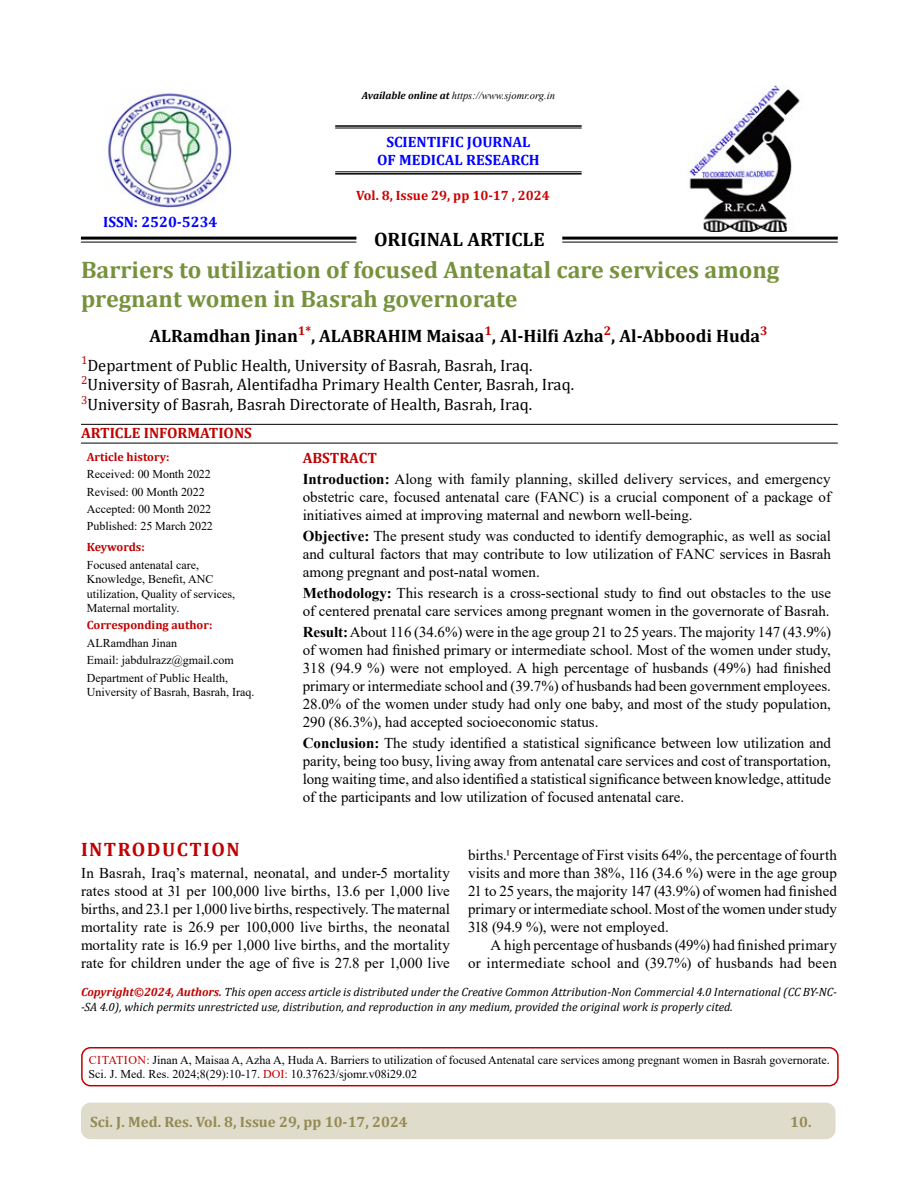
<style>
.page{position:relative;width:918px;height:1188px;background:#fff}
.page>*{position:absolute;margin:0;border:0;box-sizing:border-box;transform-origin:0 0}
.t1{font:700 24px/28.8px "Cambria";color:#76923c}
.t2{font:700 19.5px "Cambria";color:#000}
.t3{font:700 19.5px "Cambria";letter-spacing:.075em;color:#c00000}
.t4{font:700 18px "Cambria";color:#000}
.t5{font:16.5px/19.8px "Cambria";color:#000}
.t6{font:15px/18px "Times New Roman";color:#000;text-align:justify}
.t7{font:700 15px/18px "Cambria";color:#00f;text-align:center}
.t8{font:700 15px "Cambria";color:#948a54}
.t9{font:700 15px "Cambria";color:#c00000}
.t10{font:700 13.5px "Cambria";color:#c00}
.t11{font:12px/17.4px "Times New Roman";color:#000}
.t12{font:italic 12px/14.4px "Cambria";color:#000}
.t13{font:700 12px "Cambria";color:#c00000}
.t14{font:italic 10.5px "Times New Roman";color:#000}
.s1{font-family:"Cambria";font-weight:700}
.s2{font-weight:700}
.s3{font-weight:700;color:#c00000}
.s4{color:#c00000}
</style>
<div class="page">
<img style="left:689px;top:86px;width:111px;height:146px">
<img style="left:108px;top:91px;width:124px;height:117px">
<div style="left:81px;top:1103px;width:755px;height:36px;background:#dfdccc;border-radius:9px"></div>
<hr style="left:81px;top:237px;width:275px;height:3px;background:#000">
<hr style="left:81px;top:242px;width:275px;height:1px;background:#000">
<hr style="left:562px;top:237px;width:276px;height:3px;background:#000">
<hr style="left:562px;top:242px;width:276px;height:1px;background:#000">
<hr style="left:81px;top:424px;width:757px;height:1px;background:#000">
<hr style="left:81px;top:443px;width:757px;height:1px;background:#000">
<div style="left:81px;top:1047px;width:758px;height:39px;border:2px solid #c00000;border-radius:9px"></div>
<hr style="left:335px;top:125px;width:247px;height:2px;background:#000">
<hr style="left:335px;top:128px;width:247px;height:1px;background:#000">
<hr style="left:335px;top:173px;width:247px;height:2px;background:#000">
<hr style="left:335px;top:172px;width:247px;height:1px;background:#000">
<p class="t7" style="left:103px;top:212px;width:116px">ISSN: 2520-5234</p>
<p class="t14" style="left:362px;top:88px;width:194px"><span class="s1">Available online at</span> https://www.sjomr.org.in</p>
<p class="t7" style="left:377px;top:132px;width:164px">SCIENTIFIC JOURNAL<br>OF MEDICAL RESEARCH</p>
<p class="t10" style="left:356px;top:186px;width:195px">Vol. 8, Issue 29, pp 10-17 , 2024</p>
<h2 class="t2" style="left:374px;top:226px;width:172px">ORIGINAL ARTICLE</h2>
<h1 class="t1" style="left:81px;top:254px;width:700px">Barriers to utilization of focused Antenatal care services among pregnant women in Basrah governorate</h1>
<p class="t4" style="left:150px;top:323px;width:620px">ALRamdhan Jinan<sup>1*</sup>, ALABRAHIM Maisaa<sup>1</sup>, Al-Hilfi Azha<sup>2</sup>, Al-Abboodi Huda<sup>3</sup></p>
<p class="t5" style="left:81px;top:355px;width:495px"><sup>1</sup>Department of Public Health, University of Basrah, Basrah, Iraq.<br><sup>2</sup>University of Basrah, Alentifadha Primary Health Center, Basrah, Iraq.<br><sup>3</sup>University of Basrah, Basrah Directorate of Health, Basrah, Iraq.</p>
<p class="t9" style="left:81px;top:423px;width:172px">ARTICLE INFORMATIONS</p>
<p class="t13" style="left:87px;top:448px;width:84px">Article history:</p>
<p class="t11" style="left:87px;top:465px;width:128px">Received: 00 Month 2022<br>Revised: 00 Month 2022<br>Accepted: 00 Month 2022<br>Published: 25 March 2022</p>
<p class="t13" style="left:87px;top:539px;width:60px">Keywords:</p>
<p class="t11" style="left:87px;top:557px;width:150px;line-height:14.4px">Focused antenatal care,<br>Knowledge, Benefit, ANC utilization, Quality of services,<br>Maternal mortality.</p>
<p class="t13" style="left:87px;top:617px;width:127px">Corresponding author:</p>
<p class="t11" style="left:87px;top:634px;width:149px">ALRamdhan Jinan<br>Email: jabdulrazz@gmail.com<br>Department of Public Health,</p>
<p class="t11" style="left:87px;top:683px;width:169px">University of Basrah, Basrah, Iraq.</p>
<p class="t9" style="left:303px;top:447px;width:76px">ABSTRACT</p>
<p class="t6" style="left:303px;top:470px;width:530px"><span class="s2">Introduction:</span> Along with family planning, skilled delivery services, and emergency obstetric care, focused antenatal care (FANC) is a crucial component of a package of initiatives aimed at improving maternal and newborn well-being.</p>
<p class="t6" style="left:303px;top:527px;width:530px"><span class="s2">Objective:</span> The present study was conducted to identify demographic, as well as social and cultural factors that may contribute to low utilization of FANC services in Basrah among pregnant and post-natal women.</p>
<p class="t6" style="left:303px;top:584px;width:530px"><span class="s2">Methodology:</span> This research is a cross-sectional study to find out obstacles to the use of centered prenatal care services among pregnant women in the governorate of Basrah.</p>
<p class="t6" style="left:303px;top:623px;width:530px"><span class="s2">Result:</span> About 116 (34.6%) were in the age group 21 to 25 years. The majority 147 (43.9%) of women had finished primary or intermediate school. Most of the women under study, 318 (94.9 %) were not employed. A high percentage of husbands (49%) had finished primary or intermediate school and (39.7%) of husbands had been government employees.<br>28.0% of the women under study had only one baby, and most of the study population, 290 (86.3%), had accepted socioeconomic status.</p>
<p class="t6" style="left:303px;top:734px;width:530px"><span class="s2">Conclusion:</span> The study identified a statistical significance between low utilization and parity, being too busy, living away from antenatal care services and cost of transportation, long waiting time, and also identified a statistical significance between knowledge, attitude of the participants and low utilization of focused antenatal care.</p>
<h2 class="t3" style="left:81px;top:835px;width:160px">INTRODUCTION</h2>
<p class="t6" style="left:81px;top:864px;width:371px">In Basrah, Iraq’s maternal, neonatal, and under-5 mortality rates stood at 31 per 100,000 live births, 13.6 per 1,000 live births, and 23.1 per 1,000 live births, respectively. The maternal mortality rate is 26.9 per 100,000 live births, the neonatal mortality rate is 16.9 per 1,000 live births, and the mortality rate for children under the age of five is 27.8 per 1,000 live</p>
<p class="t6" style="left:468px;top:846px;width:371px">births.¹ Percentage of First visits 64%, the percentage of fourth visits and more than 38%, 116 (34.6 %) were in the age group 21 to 25 years, the majority 147 (43.9%) of women had finished primary or intermediate school. Most of the women under study 318 (94.9 %), were not employed.</p>
<p class="t6" style="left:468px;top:936px;width:371px;text-align:right">A high percentage of husbands (49%) had finished primary<br>or intermediate school and (39.7%) of husbands had been</p>
<p class="t12" style="left:81px;top:985px;width:757px"><span class="s3">Copyright©2024, Authors.</span> This open access article is distributed under the Creative Common Attribution-Non Commercial 4.0 International (CC BY-NC--SA 4.0), which permits unrestricted use, distribution, and reproduction in any medium, provided the original work is properly cited.</p>
<p class="t11" style="left:89px;top:1052px;width:743px;line-height:14.4px"><span class="s4">CITATION:</span> Jinan A, Maisaa A, Azha A, Huda A. Barriers to utilization of focused Antenatal care services among pregnant women in Basrah governorate.<br>Sci. J. Med. Res. 2024;8(29):10-17. <span class="s4">DOI:</span> 10.37623/sjomr.v08i29.02</p>
<p class="t8" style="left:90px;top:1111px;width:319px">Sci. J. Med. Res. Vol. 8, Issue 29, pp 10-17, 2024</p>
<p class="t8" style="left:790px;top:1111px;width:23px">10.</p>
</div>
